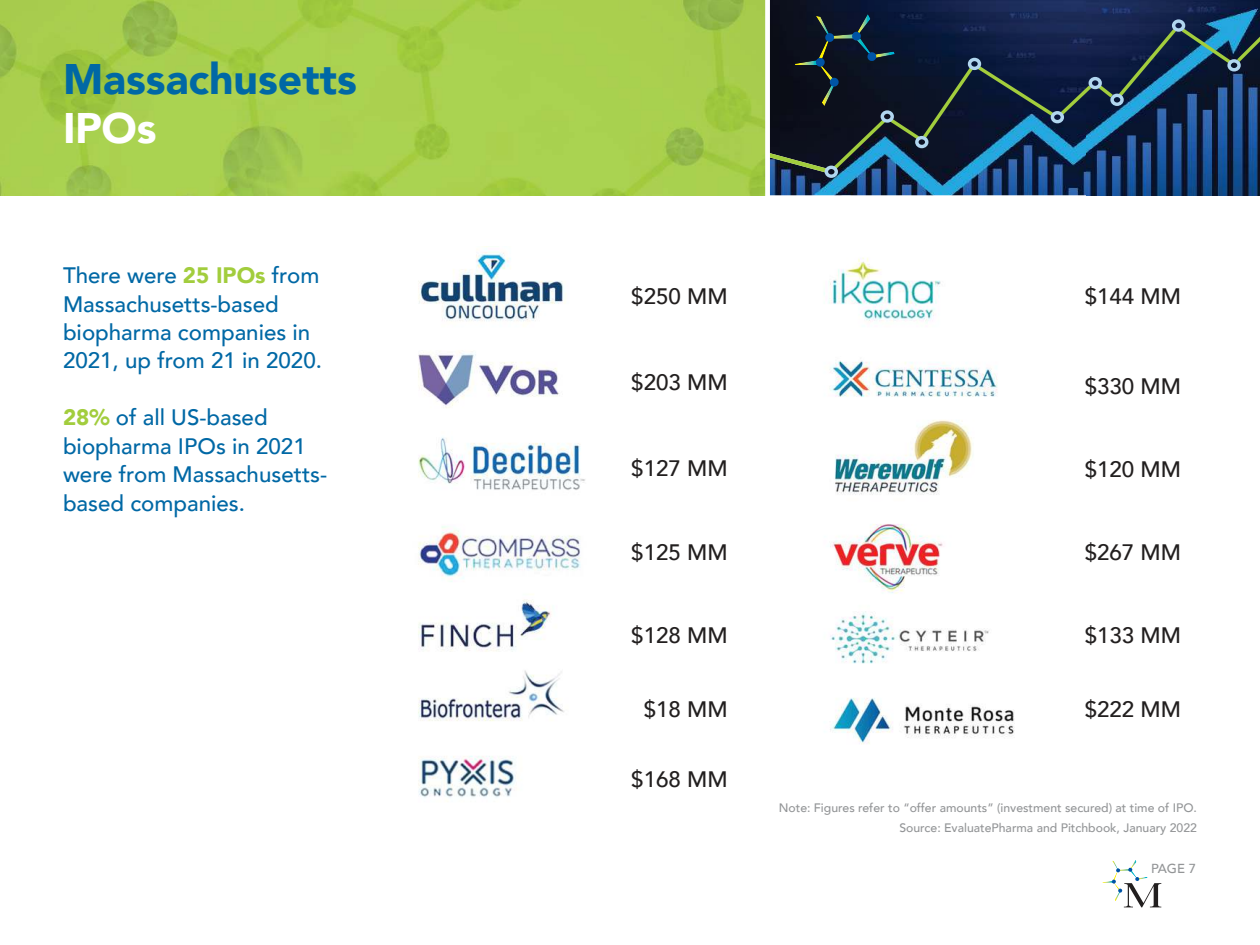
<style>
.page{position:relative;width:1260px;height:945px;background:#fff}
.page>*{position:absolute;margin:0;border:0;box-sizing:border-box;transform-origin:0 0}
.t1{font:900 42.7px "Avenir";color:#0068a5}
.t2{font:900 42.7px "Avenir";color:#fff}
.t3{font:500 22.4px/28.3px "Avenir";color:#0068a5}
.t4{font:500 22.4px "Avenir";color:#221f1f}
.t5{font:500 12.95px "Avenir";color:#939597}
.t6{font:500 12.25px/19.2px "Avenir";color:#939597;text-align:right}
.s1{font-weight:900;color:#a2cd3d}
</style>
<div class="page">
<img style="left:770px;top:0;width:490px;height:195px">
<div style="left:825px;top:166px;width:13px;height:12px;border:3px solid #b1d6ef;border-radius:50%"></div>
<div style="left:1172px;top:19px;width:13px;height:13px;border:3px solid #b1d6ef;border-radius:50%"></div>
<img style="left:816px;top:16px;width:14px;height:9px">
<img style="left:857px;top:14px;width:14px;height:11px">
<svg style="left:770px;top:25px;width:490px;height:148px;background:#16304c"></svg>
<img style="left:418px;top:252px;width:597px;height:546px">
<img style="left:0;top:0;width:765px;height:195px">
<svg style="left:1102px;top:860px;width:60px;height:48px"></svg>
<h1 class="t1" style="left:63px;top:61px;width:295px">Massachusetts</h1>
<h1 class="t2" style="left:63px;top:110px;width:95px">IPOs</h1>
<p class="t3" style="left:63px;top:263px;width:261px">There were <span class="s1">25 IPOs</span> from<br>Massachusetts-based biopharma companies in<br>2021, up from 21 in 2020.</p>
<p class="t3" style="left:63px;top:405px;width:266px"><span class="s1">28%</span> of all US-based biopharma IPOs in 2021 were from Massachusetts&shy;based companies.</p>
<p class="t4" style="left:631px;top:286px;width:98px">$250 MM</p>
<p class="t4" style="left:1085px;top:286px;width:98px">$144 MM</p>
<p class="t4" style="left:631px;top:373px;width:98px">$203 MM</p>
<p class="t4" style="left:1085px;top:376px;width:98px">$330 MM</p>
<p class="t4" style="left:631px;top:458px;width:98px">$127 MM</p>
<p class="t4" style="left:1085px;top:459px;width:98px">$120 MM</p>
<p class="t4" style="left:631px;top:543px;width:98px">$125 MM</p>
<p class="t4" style="left:1085px;top:542px;width:98px">$267 MM</p>
<p class="t4" style="left:631px;top:625px;width:98px">$128 MM</p>
<p class="t4" style="left:1085px;top:625px;width:98px">$133 MM</p>
<p class="t4" style="left:644px;top:699px;width:85px">$18 MM</p>
<p class="t4" style="left:1085px;top:699px;width:98px">$222 MM</p>
<p class="t4" style="left:631px;top:770px;width:98px">$168 MM</p>
<p class="t6" style="left:779px;top:800px;width:420px">Note: Figures refer to “offer amounts” (investment secured) at time of IPO.<br>Source: evaluatePharma and Pitchbook, January 2022</p>
<p class="t5" style="left:1151px;top:863px;width:46px">PAge 7</p>
</div>
